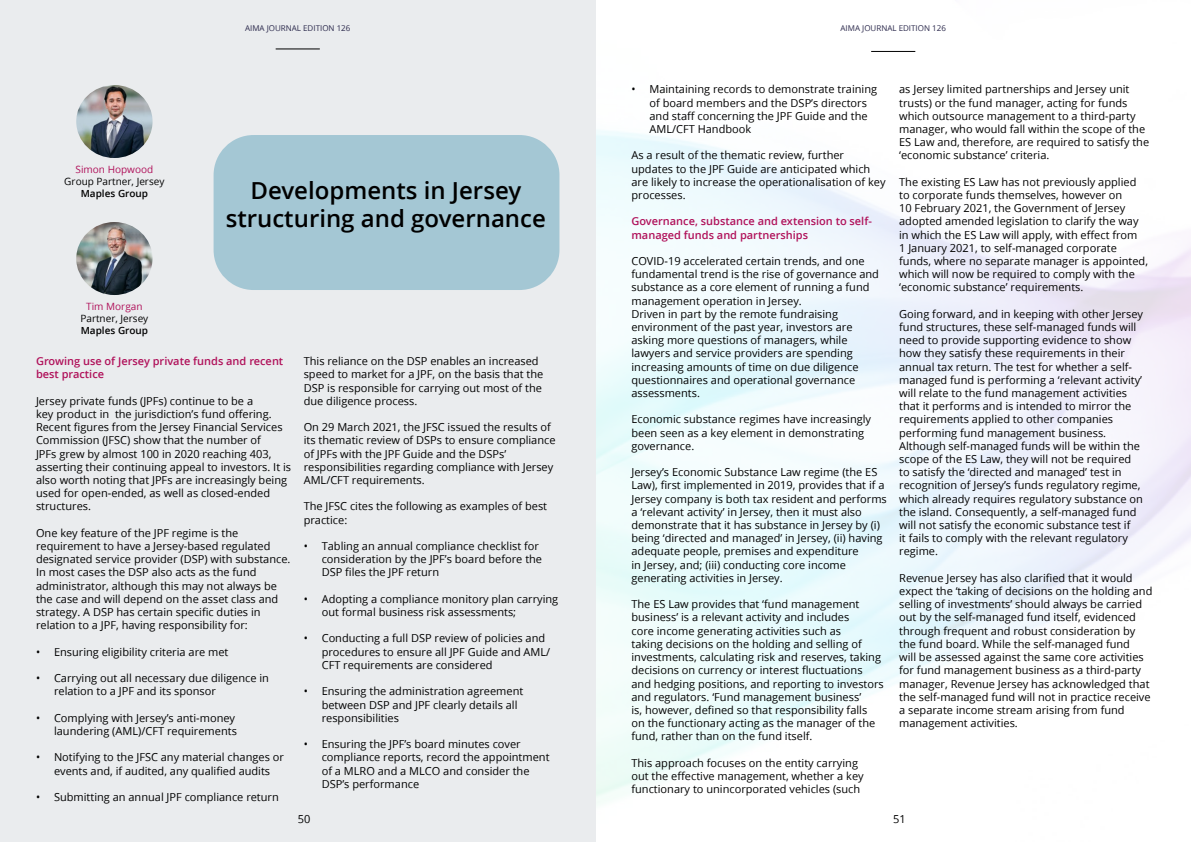
<style>
.page{position:relative;width:1191px;height:842px;background:#fff}
.page>*{position:absolute;margin:0;border:0;box-sizing:border-box;transform-origin:0 0}
.t1{font:600 24px/28.8px "Open Sans";color:#000;text-align:center}
.t2{font:11px/13.2px "Open Sans";color:#000}
.t3{font:600 11px/13.2px "Open Sans";color:#b0115a}
.t4{font:10px "Open Sans";color:#000}
.t5{font:600 10px "Open Sans";color:#000}
.t6{font:10px "Open Sans";color:#b0115a}
.t7{font:8px "Open Sans";color:#2b294c}
</style>
<div class="page">
<hr style="left:871px;top:51px;width:44px;height:1px;background:#000">
<div style="left:0;top:0;width:595px;height:842px;background:#eaecee"></div>
<hr style="left:276px;top:48px;width:44px;height:1px;background:#000">
<div style="left:214px;top:135px;width:345px;height:155px;background:#a4c7d4;border-radius:40px"></div>
<img style="left:76px;top:222px;width:76px;height:73px">
<img style="left:76px;top:85px;width:76px;height:73px">
<p class="t6" style="left:76px;top:162px;width:79px">Simon Hopwood</p>
<p class="t4" style="left:64px;top:174px;width:102px">Group Partner, Jersey</p>
<p class="t5" style="left:81px;top:186px;width:69px">Maples Group</p>
<p class="t6" style="left:86px;top:299px;width:58px">Tim Morgan</p>
<p class="t4" style="left:80px;top:311px;width:69px">Partner, Jersey</p>
<p class="t5" style="left:81px;top:323px;width:69px">Maples Group</p>
<p class="t7" style="left:245px;top:22px;width:107px">AIMA JOURNAL EDITION 126</p>
<h1 class="t1" style="left:226px;top:175px;width:322px">Developments in Jersey structuring and governance</h1>
<p class="t3" style="left:36px;top:354px;width:249px">Growing use of Jersey private funds and recent best practice</p>
<p class="t2" style="left:36px;top:394px;width:257px">Jersey private funds (JPFs) continue to be a<br>key product in the jurisdiction’s fund offering.<br>Recent figures from the Jersey Financial Services Commission (JFSC) show that the number of<br>JPFs grew by almost 100 in 2020 reaching 403, asserting their continuing appeal to investors. It is also worth noting that JPFs are increasingly being used for open-ended, as well as closed-ended structures.</p>
<p class="t2" style="left:36px;top:526px;width:256px">One key feature of the JPF regime is the requirement to have a Jersey-based regulated designated service provider (DSP) with substance.<br>In most cases the DSP also acts as the fund administrator, although this may not always be the case and will depend on the asset class and strategy. A DSP has certain specific duties in relation to a JPF, having responsibility for:</p>
<p class="t2" style="left:36px;top:645px;width:194px">• Ensuring eligibility criteria are met</p>
<p class="t2" style="left:54px;top:671px;width:216px;text-indent:-18px">• Carrying out all necessary due diligence in relation to a JPF and its sponsor</p>
<p class="t2" style="left:36px;top:711px;width:202px;text-align:right">• Complying with Jersey’s anti-money laundering (AML)/CFT requirements</p>
<p class="t2" style="left:36px;top:750px;width:249px;text-align:center">• Notifying to the JFSC any material changes or events and, if audited, any qualified audits</p>
<p class="t2" style="left:36px;top:790px;width:244px">• Submitting an annual JPF compliance return</p>
<p class="t2" style="left:304px;top:354px;width:241px">This reliance on the DSP enables an increased speed to market for a JPF, on the basis that the DSP is responsible for carrying out most of the due diligence process.</p>
<p class="t2" style="left:304px;top:420px;width:253px">On 29 March 2021, the JFSC issued the results of its thematic review of DSPs to ensure compliance of JPFs with the JPF Guide and the DSPs’ responsibilities regarding compliance with Jersey AML/CFT requirements.</p>
<p class="t2" style="left:304px;top:500px;width:245px">The JFSC cites the following as examples of best practice:</p>
<p class="t2" style="left:322px;top:539px;width:222px;text-indent:-18px">• Tabling an annual compliance checklist for consideration by the JPF’s board before the<br>DSP files the JPF return</p>
<p class="t2" style="left:322px;top:592px;width:238px;text-indent:-18px">• Adopting a compliance monitory plan carrying out formal business risk assessments;</p>
<p class="t2" style="left:322px;top:632px;width:230px;text-indent:-18px">• Conducting a full DSP review of policies and procedures to ensure all JPF Guide and AML/<br>CFT requirements are considered</p>
<p class="t2" style="left:322px;top:684px;width:203px;text-indent:-18px">• Ensuring the administration agreement between DSP and JPF clearly details all responsibilities</p>
<p class="t2" style="left:322px;top:737px;width:229px;text-indent:-18px">• Ensuring the JPF’s board minutes cover compliance reports, record the appointment of a MLRO and a MLCO and consider the DSP’s performance</p>
<p class="t2" style="left:298px;top:812px;width:14px">50</p>
<p class="t7" style="left:840px;top:22px;width:107px">AIMA JOURNAL EDITION 126</p>
<p class="t2" style="left:649px;top:83px;width:229px;text-indent:-18px">• Maintaining records to demonstrate training of board members and the DSP’s directors and staff concerning the JPF Guide and the AML/CFT Handbook</p>
<p class="t2" style="left:631px;top:149px;width:256px">As a result of the thematic review, further updates to the JPF Guide are anticipated which are likely to increase the operationalisation of key processes.</p>
<p class="t3" style="left:631px;top:215px;width:242px">Governance, substance and extension to self&shy;managed funds and partnerships</p>
<p class="t2" style="left:631px;top:254px;width:249px">COVID-19 accelerated certain trends, and one fundamental trend is the rise of governance and substance as a core element of running a fund management operation in Jersey.<br>Driven in part by the remote fundraising environment of the past year, investors are asking more questions of managers, while lawyers and service providers are spending increasing amounts of time on due diligence questionnaires and operational governance assessments.</p>
<p class="t2" style="left:631px;top:413px;width:241px">Economic substance regimes have increasingly been seen as a key element in demonstrating governance.</p>
<p class="t2" style="left:631px;top:465px;width:257px">Jersey’s Economic Substance Law regime (the ES Law), first implemented in 2019, provides that if a Jersey company is both tax resident and performs a ‘relevant activity’ in Jersey, then it must also demonstrate that it has substance in Jersey by (i) being ‘directed and managed’ in Jersey, (ii) having adequate people, premises and expenditure<br>in Jersey, and; (iii) conducting core income generating activities in Jersey.</p>
<p class="t2" style="left:631px;top:597px;width:254px">The ES Law provides that ‘fund management business’ is a relevant activity and includes<br>core income generating activities such as<br>taking decisions on the holding and selling of investments, calculating risk and reserves, taking decisions on currency or interest fluctuations and hedging positions, and reporting to investors and regulators. ‘Fund management business’<br>is, however, defined so that responsibility falls<br>on the functionary acting as the manager of the fund, rather than on the fund itself.</p>
<p class="t2" style="left:631px;top:756px;width:234px">This approach focuses on the entity carrying out the effective management, whether a key functionary to unincorporated vehicles (such</p>
<p class="t2" style="left:899px;top:83px;width:251px">as Jersey limited partnerships and Jersey unit trusts) or the fund manager, acting for funds which outsource management to a third-party manager, who would fall within the scope of the ES Law and, therefore, are required to satisfy the ‘economic substance’ criteria.</p>
<p class="t2" style="left:899px;top:175px;width:250px">The existing ES Law has not previously applied to corporate funds themselves, however on<br>10 February 2021, the Government of Jersey adopted amended legislation to clarify the way in which the ES Law will apply, with effect from<br>1 January 2021, to self-managed corporate funds, where no separate manager is appointed, which will now be required to comply with the ‘economic substance’ requirements.</p>
<p class="t2" style="left:899px;top:307px;width:245px">Going forward, and in keeping with other Jersey fund structures, these self-managed funds will need to provide supporting evidence to show how they satisfy these requirements in their annual tax return. The test for whether a self&shy;managed fund is performing a ‘relevant activity’ will relate to the fund management activities that it performs and is intended to mirror the requirements applied to other companies performing fund management business.<br>Although self-managed funds will be within the scope of the ES Law, they will not be required to satisfy the ‘directed and managed’ test in recognition of Jersey’s funds regulatory regime, which already requires regulatory substance on the island. Consequently, a self-managed fund will not satisfy the economic substance test if<br>it fails to comply with the relevant regulatory regime.</p>
<p class="t2" style="left:899px;top:571px;width:255px">Revenue Jersey has also clarified that it would expect the ‘taking of decisions on the holding and selling of investments’ should always be carried out by the self-managed fund itself, evidenced through frequent and robust consideration by the fund board. While the self-managed fund<br>will be assessed against the same core activities for fund management business as a third-party manager, Revenue Jersey has acknowledged that the self-managed fund will not in practice receive a separate income stream arising from fund management activities.</p>
<p class="t2" style="left:893px;top:812px;width:14px">51</p>
</div>
